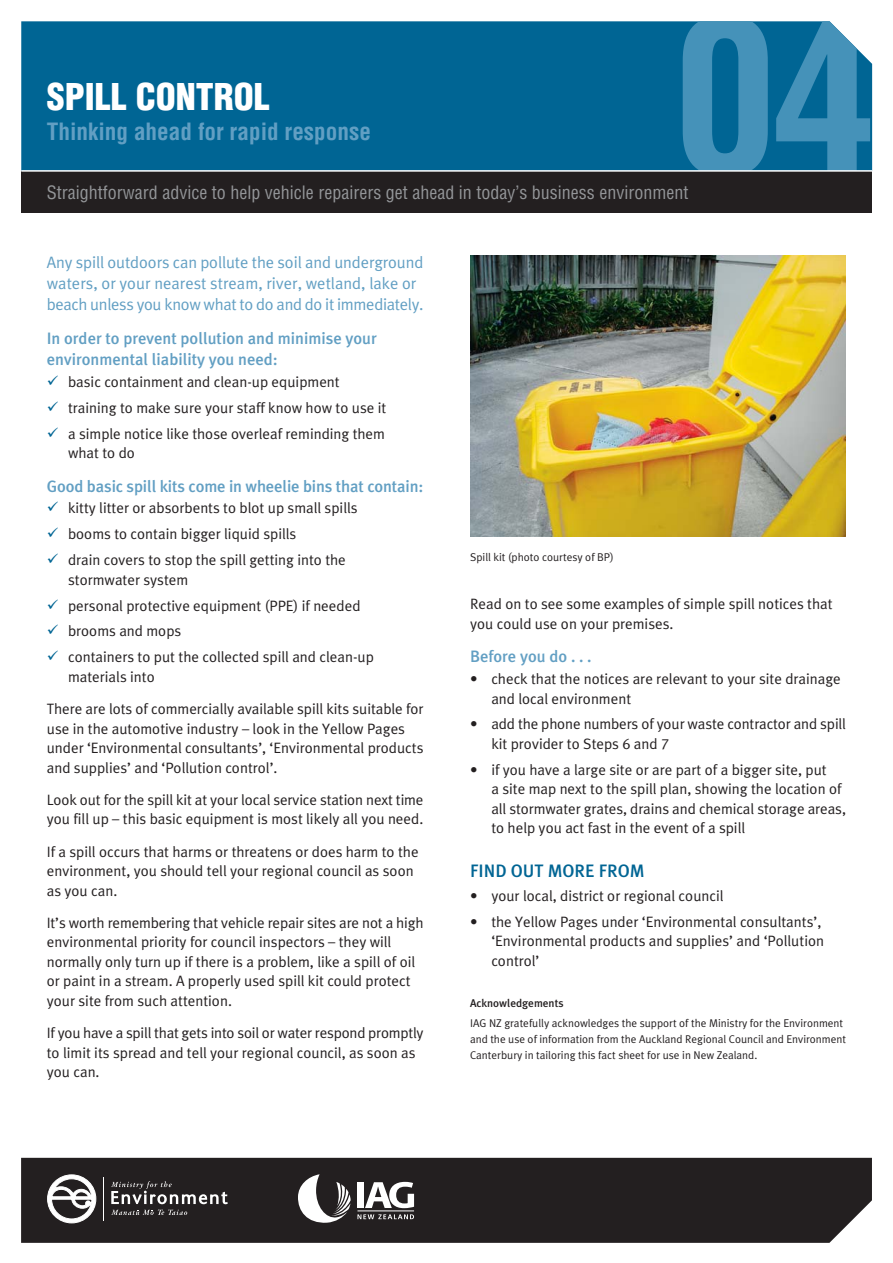
<style>
.page{position:relative;width:893px;height:1263px;background:#fff}
.page>*{position:absolute;margin:0;border:0;box-sizing:border-box;transform-origin:0 0}
.t1{font:700 condensed 210px "Helvetica";color:#4592b9}
.t2{font:900 condensed 36px "Helvetica";color:#fff}
.t3{font:700 condensed 23.25px "Helvetica";color:#629fc3}
.t4{font:18px "Helvetica Condensed Maori";color:#939598}
.t5{font:18px "Meta Plus Medium Maori";color:#006594}
.t6{font:16.5px/21px "Meta Plus Normal Maori";letter-spacing:-.005em;color:#629fc3}
.t7{font:16.5px/21px "Meta Plus Medium Maori";color:#629fc3}
.t8{font:15px/19.5px "Meta Plus Normal Maori";color:#231f20}
.t9{font:11.25px/15.8px "Meta Plus Normal Maori";color:#231f20}
.t10{font:11.25px "Meta Plus Medium Maori";color:#231f20}
</style>
<div class="page">
<div style="left:21px;top:171px;width:851px;height:42px;background:#231f20"></div>
<div style="left:21px;top:21px;width:851px;height:149px;background:#006594"></div>
<hr style="left:21px;top:170px;width:851px;height:2px;background:#fff">
<img style="left:470px;top:255px;width:376px;height:282px">
<div style="left:21px;top:1158px;width:850px;height:85px;background:#231f20"></div>
<svg style="left:111px;top:1181px;width:117px;height:34px;background:#4a4647"></svg>
<svg style="left:47px;top:1175px;width:49px;height:48px"></svg>
<hr style="left:104px;top:1177px;width:1px;height:43px;background:#fff">
<div style="left:357px;top:1182px;width:7px;height:26px;background:#fff"></div>
<svg style="left:365px;top:1182px;width:49px;height:26px"></svg>
<svg style="left:357px;top:1214px;width:57px;height:5px"></svg>
<svg style="left:298px;top:1174px;width:52px;height:50px"></svg>
<hr style="left:357px;top:1211px;width:57px;height:1px;background:#fff">
<h2 class="t2" style="left:47px;top:83px;width:225px">SPILL CONTROL</h2>
<h3 class="t3" style="left:47px;top:123px;width:326px">Thinking ahead for rapid response</h3>
<h1 class="t1" style="left:672px;top:16px;width:205px">04</h1>
<p class="t4" style="left:47px;top:185px;width:643px">Straightforward advice to help vehicle repairers get ahead in today’s business environment</p>
<p class="t6" style="left:47px;top:253px;width:378px">Any spill outdoors can pollute the soil and underground waters, or your nearest stream, river, wetland, lake or beach unless you know what to do and do it immediately.</p>
<p class="t7" style="left:47px;top:329px;width:331px">In order to prevent pollution and minimise your environmental liability you need:</p>
<p class="t8" style="left:68px;top:370px;width:320px;line-height:26px">basic containment and clean-up equipment training to make sure your staff know how to use it a simple notice like those overleaf reminding them</p>
<p class="t8" style="left:68px;top:444px;width:68px">what to do</p>
<p class="t7" style="left:47px;top:477px;width:378px">Good basic spill kits come in wheelie bins that contain:</p>
<p class="t8" style="left:68px;top:496px;width:291px;line-height:26px">kitty litter or absorbents to blot up small spills booms to contain bigger liquid spills<br>drain covers to stop the spill getting into the</p>
<p class="t8" style="left:68px;top:568px;width:307px;line-height:26px">stormwater system<br>personal protective equipment (PPE) if needed brooms and mops<br>containers to put the collected spill and clean-up</p>
<p class="t8" style="left:47px;top:662px;width:378px;line-height:32.2px;text-indent:21px">materials into<br>There are lots of commercially available spill kits suitable for</p>
<p class="t8" style="left:47px;top:720px;width:378px">use in the automotive industry – look in the Yellow Pages under ‘Environmental consultants’, ‘Environmental products and supplies’ and ‘Pollution control’.</p>
<p class="t8" style="left:47px;top:791px;width:378px">Look out for the spill kit at your local service station next time you fill up – this basic equipment is most likely all you need.</p>
<p class="t8" style="left:47px;top:843px;width:373px">If a spill occurs that harms or threatens or does harm to the environment, you should tell your regional council as soon as you can.</p>
<p class="t8" style="left:47px;top:914px;width:378px">It’s worth remembering that vehicle repair sites are not a high environmental priority for council inspectors – they will normally only turn up if there is a problem, like a spill of oil or paint in a stream. A properly used spill kit could protect your site from such attention.</p>
<p class="t8" style="left:47px;top:1024px;width:378px">If you have a spill that gets into soil or water respond promptly to limit its spread and tell your regional council, as soon as you can.</p>
<p class="t9" style="left:470px;top:550px;width:145px">Spill kit (photo courtesy of BP)</p>
<p class="t8" style="left:470px;top:595px;width:364px">Read on to see some examples of simple spill notices that you could use on your premises.</p>
<p class="t7" style="left:470px;top:647px;width:123px">Before you do . . .</p>
<p class="t8" style="left:491px;top:670px;width:351px;text-indent:-21px">• check that the notices are relevant to your site drainage and local environment</p>
<p class="t8" style="left:491px;top:716px;width:356px;text-indent:-21px">• add the phone numbers of your waste contractor and spill kit provider to Steps 6 and 7</p>
<p class="t8" style="left:491px;top:761px;width:356px;text-indent:-21px">• if you have a large site or are part of a bigger site, put<br>a site map next to the spill plan, showing the location of all stormwater grates, drains and chemical storage areas, to help you act fast in the event of a spill</p>
<p class="t5" style="left:470px;top:864px;width:176px">FIND OUT MORE FROM</p>
<p class="t8" style="left:470px;top:887px;width:255px">• your local, district or regional council</p>
<p class="t8" style="left:491px;top:913px;width:334px;text-indent:-21px">• the Yellow Pages under ‘Environmental consultants’, ‘Environmental products and supplies’ and ‘Pollution control’</p>
<p class="t10" style="left:470px;top:999px;width:95px">Acknowledgements</p>
<p class="t9" style="left:470px;top:1016px;width:377px">IAG NZ gratefully acknowledges the support of the Ministry for the Environment and the use of information from the Auckland Regional Council and Environment<br>Canterbury in tailoring this fact sheet for use in New Zealand.</p>
</div>
